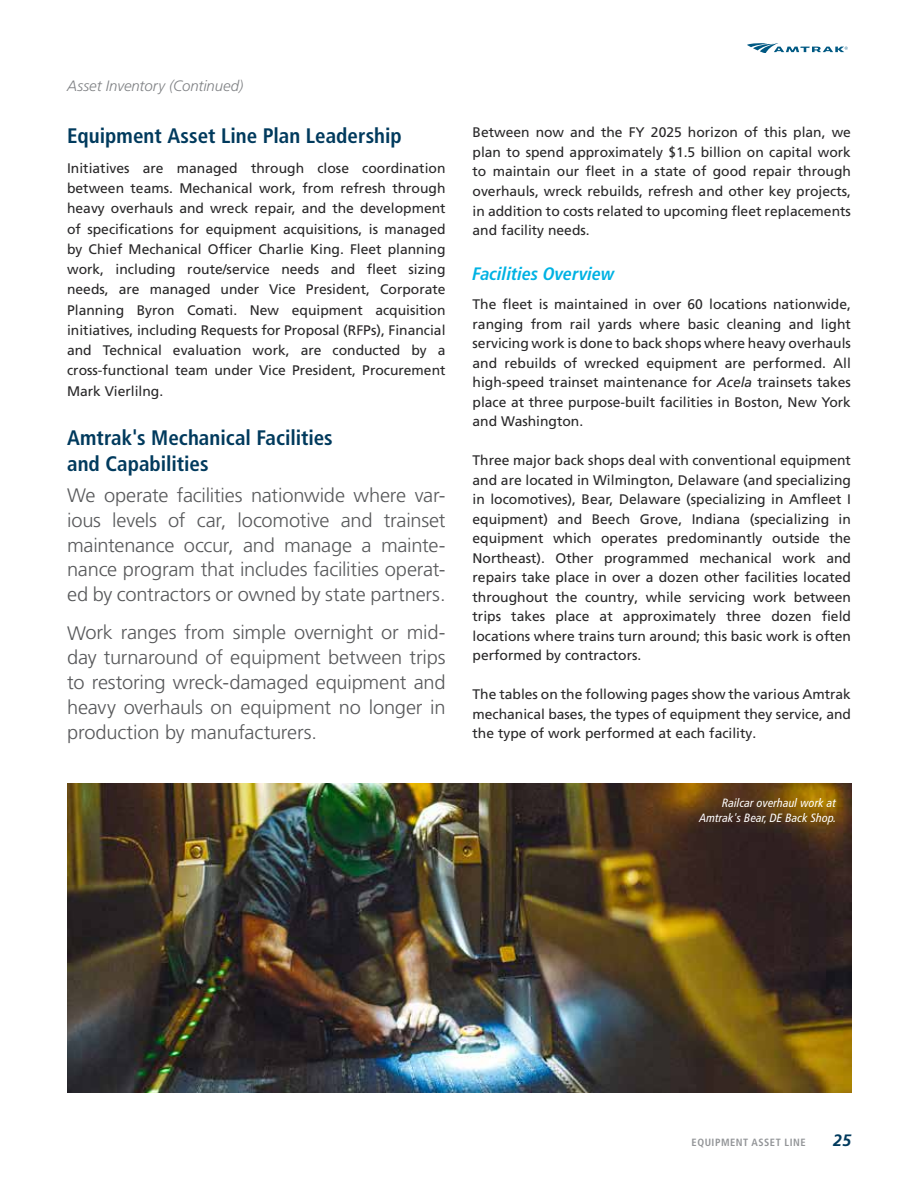
<style>
.page{position:relative;width:918px;height:1188px;background:#fff}
.page>*{position:absolute;margin:0;border:0;box-sizing:border-box;transform-origin:0 0}
.t1{font:700 condensed 21px/26px "Frutiger LT Pro";color:#003a5d}
.t2{font:300 19.5px/24.8px "Frutiger LT Pro";letter-spacing:-.01em;color:#58595b;text-align:justify}
.t3{font:italic 700 condensed 18px "Frutiger LT Pro";color:#00b2e3}
.t4{font:italic 700 16.5px "Frutiger LT Pro";color:#003a5d}
.t5{font:italic 300 15px "Frutiger LT Pro";letter-spacing:-.005em;color:#808285}
.t6{font:13.8px/19.5px "Frutiger LT Pro";color:#292829;text-align:justify}
.t7{font:italic condensed 12px/14.4px "Frutiger LT Pro";letter-spacing:.01em;color:#fff;text-align:right}
.t8{font:700 condensed 10.5px "Frutiger LT Pro";letter-spacing:.05em;color:#939598}
.s1{font-style:italic}
</style>
<div class="page">
<img style="left:67px;top:783px;width:784px;height:310px">
<svg style="left:747px;top:43px;width:101px;height:10px"></svg>
<p class="t5" style="left:67px;top:77px;width:178px">Asset Inventory (Continued)</p>
<h1 class="t1" style="left:67px;top:123px;width:336px">Equipment Asset Line Plan Leadership</h1>
<p class="t6" style="left:67px;top:158px;width:380px;line-height:20.2px">Initiatives are managed through close coordination between teams. Mechanical work, from refresh through heavy overhauls and wreck repair, and the development of specifications for equipment acquisitions, is managed by Chief Mechanical Officer Charlie King. Fleet planning work, including route/service needs and fleet sizing needs, are managed under Vice President, Corporate Planning Byron Comati. New equipment acquisition initiatives, including Requests for Proposal (RFPs), Financial and Technical evaluation work, are conducted by a cross-functional team under Vice President, Procurement Mark Vierlilng.</p>
<h1 class="t1" style="left:67px;top:425px;width:267px">Amtrak's Mechanical Facilities and Capabilities</h1>
<h2 class="t2" style="left:67px;top:483px;width:380px">We operate facilities nationwide where var&shy;ious levels of car, locomotive and trainset maintenance occur, and manage a mainte&shy;nance program that includes facilities operat&shy;ed by contractors or owned by state partners.</h2>
<h2 class="t2" style="left:67px;top:620px;width:380px">Work ranges from simple overnight or mid&shy;day turnaround of equipment between trips to restoring wreck-damaged equipment and heavy overhauls on equipment no longer in production by manufacturers.</h2>
<p class="t6" style="left:473px;top:123px;width:380px">Between now and the FY 2025 horizon of this plan, we plan to spend approximately $1.5 billion on capital work to maintain our fleet in a state of good repair through overhauls, wreck rebuilds, refresh and other key projects, in addition to costs related to upcoming fleet replacements and facility needs.</p>
<h3 class="t3" style="left:473px;top:263px;width:143px">Facilities Overview</h3>
<p class="t6" style="left:473px;top:295px;width:380px">The fleet is maintained in over 60 locations nationwide, ranging from rail yards where basic cleaning and light servicing work is done to back shops where heavy overhauls and rebuilds of wrecked equipment are performed. All high-speed trainset maintenance for <span class="s1">Acela</span> trainsets takes place at three purpose-built facilities in Boston, New York and Washington.</p>
<p class="t6" style="left:473px;top:451px;width:380px">Three major back shops deal with conventional equipment and are located in Wilmington, Delaware (and specializing in locomotives), Bear, Delaware (specializing in Amfleet I equipment) and Beech Grove, Indiana (specializing in equipment which operates predominantly outside the Northeast). Other programmed mechanical work and repairs take place in over a dozen other facilities located throughout the country, while servicing work between trips takes place at approximately three dozen field locations where trains turn around; this basic work is often performed by contractors.</p>
<p class="t6" style="left:473px;top:685px;width:380px">The tables on the following pages show the various Amtrak mechanical bases, the types of equipment they service, and the type of work performed at each facility.</p>
<p class="t7" style="left:700px;top:796px;width:138px">Railcar overhaul work at<br>Amtrak's Bear, DE Back Shop.</p>
<p class="t8" style="left:692px;top:1137px;width:27px">Equipme</p>
<p class="t8" style="left:736px;top:1137px;width:70px">nt Asset Line</p>
<p class="t4" style="left:833px;top:1131px;width:19px">25</p>
</div>
